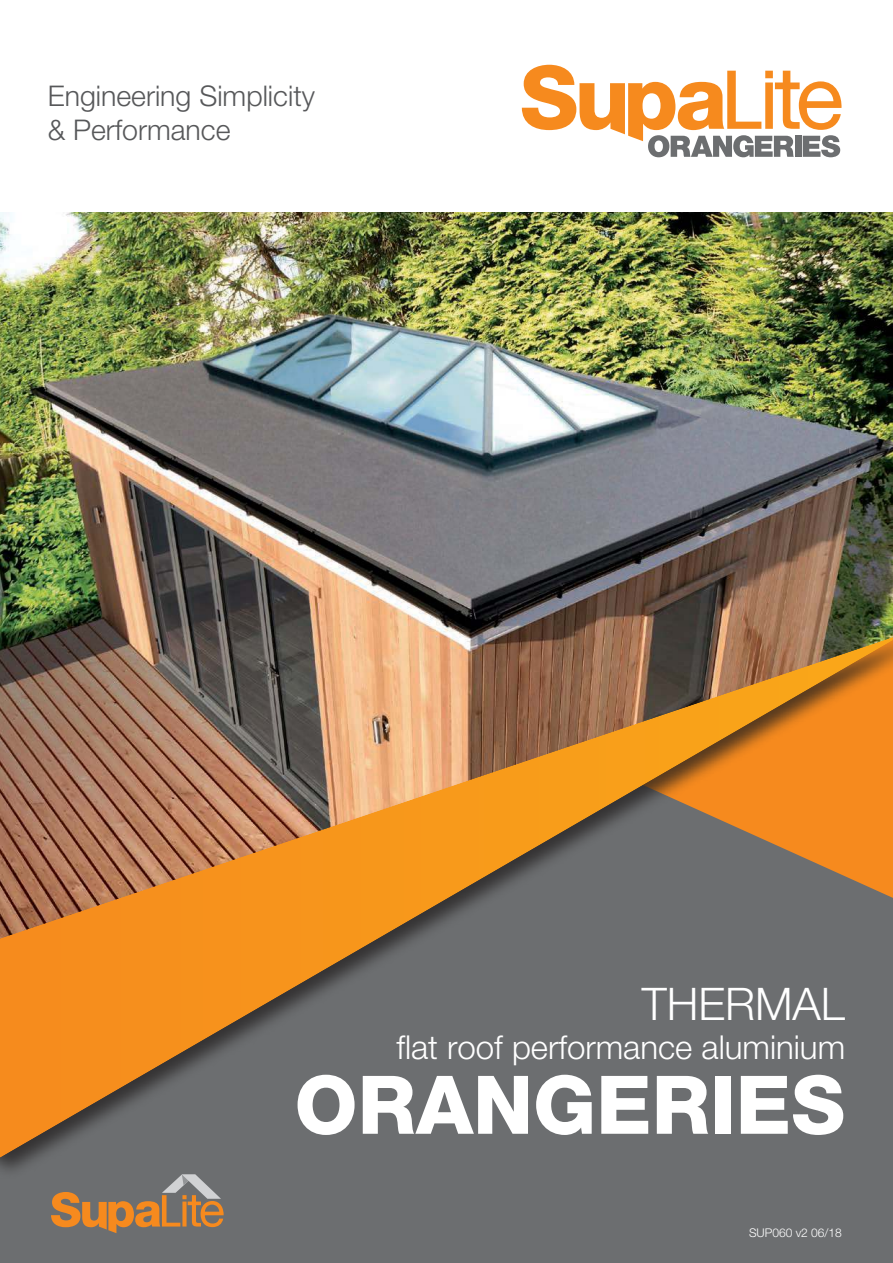
<style>
.page{position:relative;width:893px;height:1263px;background:#fff}
.page>*{position:absolute;margin:0;border:0;box-sizing:border-box;transform-origin:0 0}
.t1{font:800 81px "Helvetica Neue";color:#fff}
.t2{font:300 45px "Helvetica Neue";color:#fff}
.t3{font:300 33px "Helvetica Neue";color:#fff}
.t4{font:300 28.5px/34.2px "Helvetica Neue";color:#57585a}
.t5{font:300 12px "Helvetica Neue";color:#fff}
</style>
<div class="page">
<img style="left:0;top:213px;width:893px;height:417px">
<div style="left:0;top:1179px;width:893px;height:84px;background:#6c6e70"></div>
<div style="left:0;top:630px;width:893px;height:549px;background:#221f1f;opacity:.75"></div>
<img style="left:0;top:637px;width:893px;height:521px">
<svg style="left:51px;top:1174px;width:173px;height:59px;background:#977a5e"></svg>
<svg style="left:522px;top:65px;width:320px;height:92px"></svg>
<p class="t4" style="left:48px;top:81px;width:269px">Engineering Simplicity &amp; Performance</p>
<h2 class="t2" style="left:642px;top:987px;width:205px">THERMAL</h2>
<p class="t3" style="left:396px;top:1035px;width:450px">flat roof performance aluminium</p>
<h1 class="t1" style="left:295px;top:1058px;width:552px">ORANGERIES</h1>
<p class="t5" style="left:749px;top:1229px;width:94px">SUP060 v2 06/18</p>
</div>
